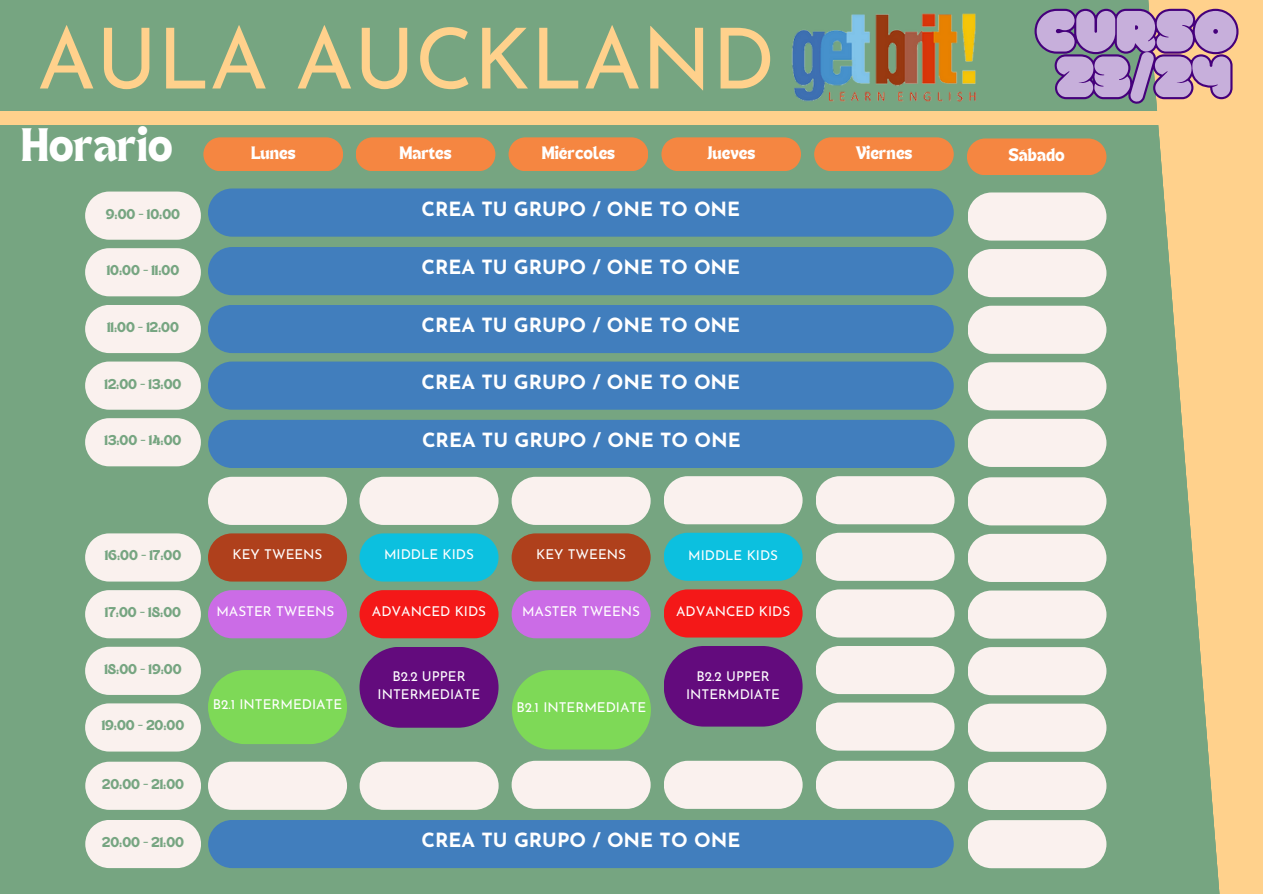
<style>
.page{position:relative;width:1263px;height:894px;background:#fff}
.page>*{position:absolute;margin:0;border:0;box-sizing:border-box;transform-origin:0 0}
.t1{font:83.85px "Josefin Sans";color:#ffd18c}
.t2{font:900 57.15px "VAL";color:#c7afdb}
.t3{font:33.9px "TANHEADLINE";color:#fff}
.t4{font:700 19.5px "Josefin Sans";color:#fff}
.t5{font:13.5px/18px "Josefin Sans";color:#fff;text-align:center}
.t6{font:13.05px "TANHEADLINE";color:#fff}
.t7{font:10.35px "TANHEADLINE";color:#76a581}
</style>
<div class="page">
<div style="left:0;top:0;width:1263px;height:893px;background:#76a581"></div>
<svg style="left:85px;top:191px;width:116px;height:49px;background:#ebe8e2"></svg>
<div style="left:208px;top:188px;width:746px;height:48px;background:#417ebd"></div>
<svg style="left:85px;top:248px;width:116px;height:48px;background:#ede9e3"></svg>
<div style="left:208px;top:247px;width:746px;height:48px;background:#417ebd"></div>
<svg style="left:85px;top:305px;width:116px;height:48px;background:#eeeae4"></svg>
<div style="left:208px;top:305px;width:746px;height:48px;background:#417ebd"></div>
<svg style="left:85px;top:361px;width:116px;height:48px;background:#ede9e3"></svg>
<div style="left:208px;top:361px;width:746px;height:48px;background:#417ebd"></div>
<svg style="left:85px;top:418px;width:116px;height:48px;background:#ede9e3"></svg>
<div style="left:208px;top:420px;width:747px;height:48px;background:#417ebd"></div>
<svg style="left:208px;top:476px;width:139px;height:49px;background:#eeeae4"></svg>
<svg style="left:359px;top:476px;width:140px;height:49px;background:#ede9e3"></svg>
<svg style="left:512px;top:476px;width:139px;height:49px;background:#edeae4"></svg>
<svg style="left:85px;top:533px;width:116px;height:48px;background:#ede9e3"></svg>
<svg style="left:208px;top:533px;width:139px;height:48px;background:#aa4824"></svg>
<svg style="left:359px;top:533px;width:140px;height:48px;background:#15bdd6"></svg>
<svg style="left:512px;top:533px;width:139px;height:48px;background:#aa4824"></svg>
<svg style="left:85px;top:590px;width:116px;height:48px;background:#ede9e3"></svg>
<svg style="left:208px;top:590px;width:139px;height:48px;background:#c470de"></svg>
<svg style="left:359px;top:590px;width:140px;height:48px;background:#e92320"></svg>
<svg style="left:512px;top:590px;width:139px;height:48px;background:#c470de"></svg>
<svg style="left:85px;top:646px;width:116px;height:48px;background:#ece9e2"></svg>
<svg style="left:208px;top:670px;width:139px;height:73px;background:#7dd35b"></svg>
<div style="left:359px;top:646px;width:140px;height:81px;background:#630b7d;border-radius:40px"></div>
<svg style="left:85px;top:703px;width:116px;height:48px;background:#ede9e3"></svg>
<div style="left:208px;top:761px;width:139px;height:48px;background:#faf1ee;border-radius:24px"></div>
<div style="left:512px;top:760px;width:139px;height:48px;background:#faf1ee;border-radius:24px"></div>
<svg style="left:512px;top:670px;width:139px;height:79px;background:#7dd25c"></svg>
<svg style="left:85px;top:761px;width:116px;height:48px;background:#ece9e3"></svg>
<svg style="left:360px;top:761px;width:139px;height:48px;background:#eeeae4"></svg>
<svg style="left:203px;top:137px;width:140px;height:34px;background:#ec8745"></svg>
<svg style="left:356px;top:137px;width:139px;height:34px;background:#ed8744"></svg>
<svg style="left:509px;top:137px;width:139px;height:34px;background:#ed8744"></svg>
<svg style="left:1148px;top:0;width:115px;height:893px;fill:#ffd18c"></svg>
<svg style="left:968px;top:192px;width:138px;height:48px;background:#efebe5"></svg>
<svg style="left:968px;top:249px;width:138px;height:48px;background:#f0ebe6"></svg>
<svg style="left:968px;top:305px;width:138px;height:49px;background:#eeeae4"></svg>
<svg style="left:968px;top:362px;width:138px;height:48px;background:#f0ebe5"></svg>
<svg style="left:968px;top:418px;width:138px;height:49px;background:#eeeae4"></svg>
<svg style="left:664px;top:476px;width:139px;height:48px;background:#efebe5"></svg>
<svg style="left:816px;top:476px;width:138px;height:48px;background:#f0ebe6"></svg>
<svg style="left:968px;top:477px;width:138px;height:48px;background:#f0ebe5"></svg>
<svg style="left:664px;top:532px;width:139px;height:48px;background:#15bdd6"></svg>
<svg style="left:816px;top:532px;width:138px;height:48px;background:#efeae5"></svg>
<svg style="left:968px;top:533px;width:138px;height:48px;background:#efeae5"></svg>
<svg style="left:664px;top:589px;width:139px;height:48px;background:#e92320"></svg>
<svg style="left:816px;top:589px;width:138px;height:48px;background:#f0ebe5"></svg>
<svg style="left:968px;top:590px;width:138px;height:48px;background:#efebe5"></svg>
<div style="left:664px;top:645px;width:139px;height:81px;background:#630b7d;border-radius:40px"></div>
<svg style="left:816px;top:646px;width:138px;height:48px;background:#f0ebe6"></svg>
<svg style="left:968px;top:647px;width:138px;height:48px;background:#f0ebe6"></svg>
<svg style="left:816px;top:702px;width:138px;height:48px;background:#efebe5"></svg>
<svg style="left:968px;top:703px;width:138px;height:48px;background:#efeae5"></svg>
<svg style="left:664px;top:760px;width:139px;height:48px;background:#eeeae4"></svg>
<svg style="left:816px;top:760px;width:138px;height:48px;background:#efeae5"></svg>
<svg style="left:968px;top:761px;width:138px;height:48px;background:#efeae4"></svg>
<svg style="left:661px;top:137px;width:140px;height:34px;background:#ec8745"></svg>
<svg style="left:814px;top:137px;width:140px;height:34px;background:#ec8745"></svg>
<svg style="left:967px;top:138px;width:139px;height:37px;background:#ec8745"></svg>
<div style="left:0;top:111px;width:1231px;height:14px;background:#ffd18c"></div>
<img style="left:792px;top:13px;width:184px;height:89px">
<svg style="left:1034px;top:5px;width:207px;height:102px"></svg>
<svg style="left:85px;top:820px;width:116px;height:47px;background:#eeeae4"></svg>
<div style="left:208px;top:820px;width:746px;height:47px;background:#417ebd"></div>
<svg style="left:968px;top:820px;width:138px;height:48px;background:#f0ebe6"></svg>
<p class="t1" style="left:37px;top:26px;width:739px">AULA AUCKLAND</p>
<p class="t2" style="left:1037px;top:-3px;width:203px">CURSO</p>
<p class="t2" style="left:1057px;top:43px;width:176px">23/24</p>
<p class="t3" style="left:21px;top:126px;width:153px">Horario</p>
<p class="t6" style="left:251px;top:145px;width:46px">Lunes</p>
<p class="t6" style="left:399px;top:145px;width:54px">Martes</p>
<p class="t6" style="left:542px;top:145px;width:75px">Miércoles</p>
<p class="t6" style="left:707px;top:145px;width:50px">Jueves</p>
<p class="t6" style="left:855px;top:145px;width:59px">Viernes</p>
<p class="t6" style="left:1008px;top:147px;width:58px">Sábado</p>
<p class="t7" style="left:106px;top:208px;width:76px">9:00 - 10:00</p>
<p class="t4" style="left:421px;top:201px;width:320px">CREA TU GRUPO / ONE TO ONE</p>
<p class="t7" style="left:107px;top:264px;width:74px">10:00 - 11:00</p>
<p class="t4" style="left:421px;top:259px;width:320px">CREA TU GRUPO / ONE TO ONE</p>
<p class="t7" style="left:107px;top:321px;width:73px">11:00 - 12:00</p>
<p class="t4" style="left:421px;top:317px;width:320px">CREA TU GRUPO / ONE TO ONE</p>
<p class="t7" style="left:105px;top:378px;width:78px">12:00 - 13:00</p>
<p class="t4" style="left:421px;top:374px;width:320px">CREA TU GRUPO / ONE TO ONE</p>
<p class="t7" style="left:105px;top:434px;width:78px">13:00 - 14:00</p>
<p class="t4" style="left:422px;top:432px;width:320px">CREA TU GRUPO / ONE TO ONE</p>
<p class="t7" style="left:105px;top:549px;width:78px">16:00 - 17:00</p>
<p class="t5" style="left:233px;top:546px;width:91px">KEY TWEENS</p>
<p class="t5" style="left:384px;top:546px;width:91px">MIDDLE KIDS</p>
<p class="t5" style="left:536px;top:546px;width:91px">KEY TWEENS</p>
<p class="t7" style="left:105px;top:606px;width:78px">17:00 - 18:00</p>
<p class="t5" style="left:216px;top:603px;width:120px">MASTER TWEENS</p>
<p class="t5" style="left:372px;top:603px;width:116px">ADVANCED KIDS</p>
<p class="t5" style="left:522px;top:603px;width:120px">MASTER TWEENS</p>
<p class="t7" style="left:104px;top:663px;width:79px">18:00 - 19:00</p>
<p class="t7" style="left:102px;top:719px;width:84px">19:00 - 20:00</p>
<p class="t7" style="left:102px;top:777px;width:83px">20:00 - 21:00</p>
<p class="t5" style="left:213px;top:696px;width:131px">B2.1 INTERMEDIATE</p>
<p class="t5" style="left:378px;top:668px;width:104px">B2.2 UPPER<br>INTERMEDIATE</p>
<p class="t5" style="left:517px;top:699px;width:131px">B2.1 INTERMEDIATE</p>
<p class="t5" style="left:688px;top:547px;width:91px">MIDDLE KIDS</p>
<p class="t5" style="left:676px;top:604px;width:116px">ADVANCED KIDS</p>
<p class="t5" style="left:686px;top:668px;width:95px">B2.2 UPPER<br>INTERMDIATE</p>
<p class="t7" style="left:102px;top:836px;width:83px">20:00 - 21:00</p>
<p class="t4" style="left:421px;top:832px;width:320px">CREA TU GRUPO / ONE TO ONE</p>
</div>
